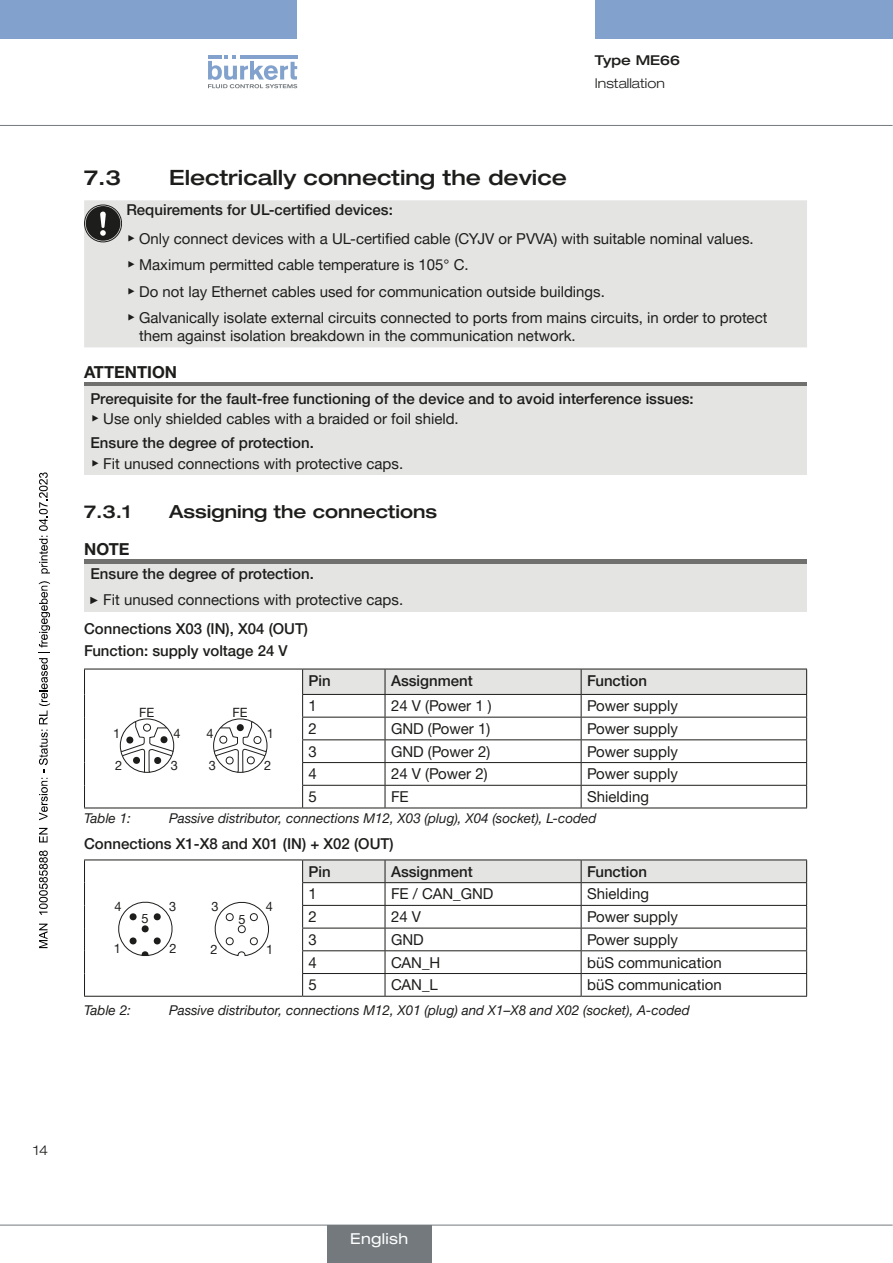
<style>
.page{position:relative;width:893px;height:1263px;background:#fff}
.page>*{position:absolute;margin:0;border:0;box-sizing:border-box;transform-origin:0 0}
.t1{font:500 expanded 21px "Helvetica Neue LTW1 G";color:#1d1d1b}
.t2{font:500 expanded 18px "Helvetica Neue LTW1 G";color:#1d1d1b}
.t3{font:700 16.5px "Helvetica Neue LTW1 G";color:#1d1d1b}
.t4{font:15px/26.5px "Helvetica Neue LTW1 G";color:#1d1d1b}
.t5{font:500 15px/20.1px "Helvetica Neue LTW1 G";color:#1d1d1b}
.t6{font:expanded 15px "Helvetica Neue LTW1 G";letter-spacing:.025em;color:#fff}
.t7{font:italic 13.5px "Helvetica Neue LTW1 G";color:#1d1d1b}
.t8{font:300 expanded 13.5px "Helvetica Neue LTW1 G";color:#1d1d1b}
.t9{font:500 expanded 13.5px "Helvetica Neue LTW1 G";color:#1d1d1b}
.t10{font:12.75px "Helvetica Neue LTW1 G";color:#1d1d1b}
.s1{font-weight:500}
.s2{font-family:"Arial Unicode MS"}
.s3{font-family:"Arial Unicode MS";font-weight:400}
.s4{font-weight:400}
.s5{font-family:"Arial Narrow";font-size:10.5px}
</style>
<div class="page">
<div style="left:0;top:0;width:297px;height:38px;background:#82a2cd"></div>
<div style="left:595px;top:0;width:298px;height:38px;background:#82a2cd"></div>
<svg style="left:208px;top:55px;width:89px;height:33px"></svg>
<hr style="left:0;top:125px;width:893px;height:1px;background:#73797d">
<div style="left:84px;top:200px;width:723px;height:147px;background:#e4e4e3"></div>
<div style="left:84px;top:205px;width:38px;height:37px;border:1px solid #1d1d1b;border-radius:50%"></div>
<div style="left:86px;top:206px;width:34px;height:35px;background:#1d1d1b;border-radius:50%"></div>
<svg style="left:100px;top:211px;width:6px;height:25px"></svg>
<div style="left:84px;top:382px;width:723px;height:5px;background:#70706f"></div>
<div style="left:84px;top:387px;width:723px;height:88px;background:#e4e4e3"></div>
<div style="left:84px;top:559px;width:723px;height:5px;background:#70706f"></div>
<div style="left:84px;top:564px;width:723px;height:48px;background:#e4e4e3"></div>
<hr style="left:84px;top:669px;width:219px;height:1px;background:#1d1d1b">
<svg style="left:84px;top:669px;width:1px;height:139px"></svg>
<svg style="left:302px;top:669px;width:505px;height:139px"></svg>
<hr style="left:84px;top:808px;width:219px;height:1px;background:#1d1d1b">
<hr style="left:303px;top:808px;width:82px;height:1px;background:#1d1d1b">
<hr style="left:385px;top:808px;width:196px;height:1px;background:#1d1d1b">
<hr style="left:581px;top:808px;width:226px;height:1px;background:#1d1d1b">
<svg style="left:120px;top:721px;width:54px;height:52px"></svg>
<svg style="left:213px;top:721px;width:54px;height:52px"></svg>
<hr style="left:84px;top:859px;width:219px;height:1px;background:#1d1d1b">
<hr style="left:303px;top:859px;width:82px;height:1px;background:#1d1d1b">
<hr style="left:385px;top:859px;width:196px;height:1px;background:#1d1d1b">
<hr style="left:581px;top:859px;width:226px;height:1px;background:#1d1d1b">
<svg style="left:84px;top:860px;width:1px;height:136px"></svg>
<svg style="left:302px;top:860px;width:505px;height:136px"></svg>
<hr style="left:84px;top:996px;width:219px;height:1px;background:#1d1d1b">
<hr style="left:303px;top:996px;width:82px;height:1px;background:#1d1d1b">
<hr style="left:385px;top:996px;width:196px;height:1px;background:#1d1d1b">
<hr style="left:581px;top:996px;width:226px;height:1px;background:#1d1d1b">
<svg style="left:118px;top:901px;width:55px;height:55px"></svg>
<svg style="left:214px;top:901px;width:55px;height:55px"></svg>
<hr style="left:0;top:1225px;width:893px;height:1px;background:#73797d">
<div style="left:327px;top:1225px;width:104px;height:38px;background:#73797d"></div>
<svg style="left:39px;top:924px;width:9px;height:24px"></svg>
<svg style="left:39px;top:850px;width:9px;height:65px"></svg>
<svg style="left:39px;top:828px;width:9px;height:14px"></svg>
<svg style="left:39px;top:581px;width:11px;height:239px"></svg>
<svg style="left:39px;top:472px;width:11px;height:101px"></svg>
<p class="t9" style="left:595px;top:51px;width:87px">Type ME66</p>
<p class="t8" style="left:595px;top:75px;width:71px">Installation</p>
<h1 class="t1" style="left:84px;top:165px;width:38px">7.3</h1>
<h1 class="t1" style="left:169px;top:165px;width:399px">Electrically connecting the device</h1>
<p class="t4" style="left:126px;top:196px;width:629px;line-height:28.7px"><span class="s1">Requirements for UL-certified devices:<br></span><span class="s2">▶</span> Only connect devices with a UL-certified cable (CYJV or PVVA) with suitable nominal values.</p>
<p class="t4" style="left:126px;top:252px;width:643px"><span class="s2">▶</span> Maximum permitted cable temperature is 105° C.<br><span class="s2">▶</span> Do not lay Ethernet cables used for communication outside buildings.<br><span class="s2">▶</span> Galvanically isolate external circuits connected to ports from mains circuits, in order to protect</p>
<p class="t4" style="left:139px;top:323px;width:438px">them against isolation breakdown in the communication network.</p>
<p class="t3" style="left:84px;top:362px;width:94px">ATTENTION</p>
<p class="t5" style="left:91px;top:388px;width:605px">Prerequisite for the fault-free functioning of the device and to avoid interference issues: <span class="s3">▶</span> <span class="s4">Use only shielded cables with a braided or foil shield.</span></p>
<p class="t4" style="left:91px;top:433px;width:314px;line-height:20.1px"><span class="s1">Ensure the degree of protection.<br></span><span class="s2">▶</span> Fit unused connections with protective caps.</p>
<p class="t2" style="left:84px;top:500px;width:48px">7.3.1</p>
<p class="t2" style="left:169px;top:500px;width:269px">Assigning the connections</p>
<p class="t3" style="left:84px;top:539px;width:47px">NOTE</p>
<p class="t4" style="left:91px;top:560px;width:314px"><span class="s1">Ensure the degree of protection.<br></span><span class="s5">►</span> Fit unused connections with protective caps.</p>
<p class="t5" style="left:84px;top:618px;width:225px;line-height:22.2px">Connections X03 (IN), X04 (OUT)<br>Function: supply voltage 24 V</p>
<p class="t10" style="left:113px;top:725px;width:9px">1</p>
<p class="t10" style="left:115px;top:758px;width:9px">2</p>
<p class="t10" style="left:139px;top:704px;width:17px">FE</p>
<p class="t10" style="left:174px;top:725px;width:9px">4</p>
<p class="t10" style="left:171px;top:758px;width:9px">3</p>
<p class="t10" style="left:206px;top:725px;width:9px">4</p>
<p class="t10" style="left:209px;top:758px;width:9px">3</p>
<p class="t10" style="left:232px;top:704px;width:17px">FE</p>
<p class="t10" style="left:267px;top:725px;width:9px">1</p>
<p class="t10" style="left:264px;top:758px;width:9px">2</p>
<p class="t5" style="left:309px;top:670px;width:24px">Pin</p>
<p class="t5" style="left:391px;top:670px;width:83px">Assignment</p>
<p class="t5" style="left:587px;top:670px;width:61px">Function</p>
<p class="t4" style="left:309px;top:692px;width:10px">1</p>
<p class="t4" style="left:391px;top:692px;width:102px">24 V (Power 1 )</p>
<p class="t4" style="left:587px;top:692px;width:92px">Power supply</p>
<p class="t4" style="left:309px;top:715px;width:10px">2</p>
<p class="t4" style="left:391px;top:715px;width:101px">GND (Power 1)</p>
<p class="t4" style="left:587px;top:715px;width:92px">Power supply</p>
<p class="t4" style="left:309px;top:738px;width:10px">3</p>
<p class="t4" style="left:391px;top:738px;width:101px">GND (Power 2)</p>
<p class="t4" style="left:587px;top:738px;width:92px">Power supply</p>
<p class="t4" style="left:309px;top:760px;width:10px">4</p>
<p class="t4" style="left:391px;top:760px;width:98px">24 V (Power 2)</p>
<p class="t4" style="left:587px;top:760px;width:92px">Power supply</p>
<p class="t4" style="left:309px;top:783px;width:10px">5</p>
<p class="t4" style="left:391px;top:783px;width:19px">FE</p>
<p class="t4" style="left:587px;top:783px;width:63px">Shielding</p>
<p class="t7" style="left:84px;top:810px;width:48px">Table 1:</p>
<p class="t7" style="left:169px;top:810px;width:429px">Passive distributor, connections M12, X03 (plug), X04 (socket), L-coded</p>
<p class="t5" style="left:84px;top:834px;width:311px">Connections X1-X8 and X01 (IN) + X02 (OUT)</p>
<p class="t10" style="left:115px;top:898px;width:9px">4</p>
<p class="t10" style="left:114px;top:941px;width:9px">1</p>
<p class="t10" style="left:142px;top:911px;width:9px">5</p>
<p class="t10" style="left:169px;top:898px;width:9px">3</p>
<p class="t10" style="left:211px;top:899px;width:9px">3</p>
<p class="t10" style="left:266px;top:899px;width:9px">4</p>
<p class="t10" style="left:238px;top:911px;width:9px">5</p>
<p class="t10" style="left:169px;top:941px;width:9px">2</p>
<p class="t10" style="left:211px;top:941px;width:9px">2</p>
<p class="t10" style="left:266px;top:941px;width:9px">1</p>
<p class="t5" style="left:309px;top:861px;width:24px">Pin</p>
<p class="t5" style="left:391px;top:861px;width:83px">Assignment</p>
<p class="t5" style="left:587px;top:861px;width:61px">Function</p>
<p class="t4" style="left:309px;top:881px;width:10px">1</p>
<p class="t4" style="left:391px;top:881px;width:104px">FE / CAN_GND</p>
<p class="t4" style="left:587px;top:881px;width:63px">Shielding</p>
<p class="t4" style="left:309px;top:903px;width:10px">2</p>
<p class="t4" style="left:391px;top:903px;width:32px">24 V</p>
<p class="t4" style="left:587px;top:903px;width:92px">Power supply</p>
<p class="t4" style="left:309px;top:926px;width:10px">3</p>
<p class="t4" style="left:391px;top:926px;width:34px">GND</p>
<p class="t4" style="left:587px;top:926px;width:92px">Power supply</p>
<p class="t4" style="left:309px;top:949px;width:10px">4</p>
<p class="t4" style="left:391px;top:949px;width:51px">CAN_H</p>
<p class="t4" style="left:587px;top:949px;width:136px">büS communication</p>
<p class="t4" style="left:309px;top:971px;width:10px">5</p>
<p class="t4" style="left:391px;top:971px;width:48px">CAN_L</p>
<p class="t4" style="left:587px;top:971px;width:136px">büS communication</p>
<p class="t7" style="left:84px;top:1002px;width:48px">Table 2:</p>
<p class="t7" style="left:169px;top:1002px;width:522px">Passive distributor, connections M12, X01 (plug) and X1–X8 and X02 (socket), A-coded</p>
<p class="t8" style="left:33px;top:1142px;width:17px">14</p>
<p class="t6" style="left:350px;top:1229px;width:60px">English</p>
</div>
